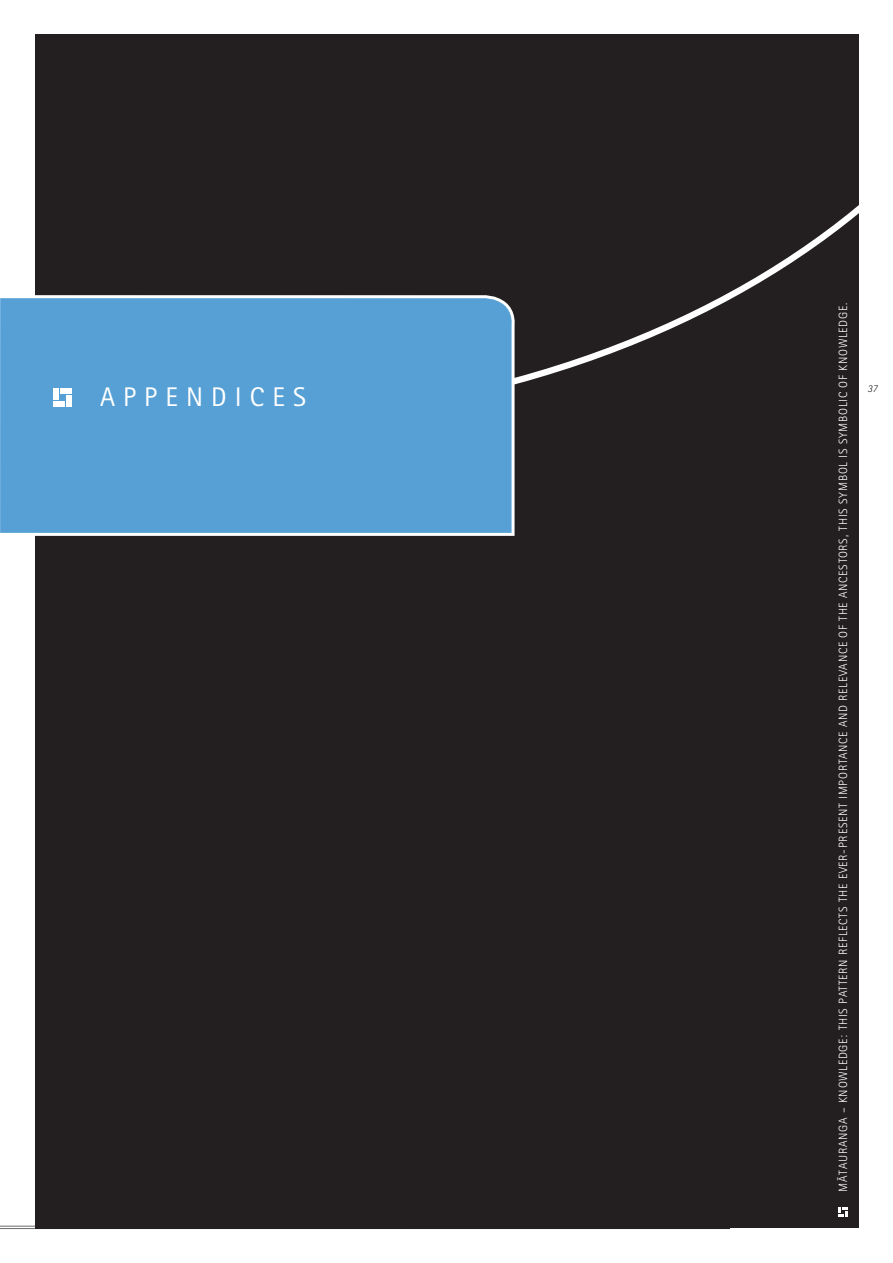
<style>
.page{position:relative;width:893px;height:1263px;background:#fff}
.page>*{position:absolute;margin:0;border:0;box-sizing:border-box;transform-origin:0 0}
.t1{font:27px "Rotis Sans Mi";letter-spacing:.3em;color:#fff}
.t2{font:300 12px "Rotis Sans Mi";letter-spacing:.06em;color:#fff}
.t3{font:italic 300 10.5px "Rotis Sans Mi";color:#231f20}
</style>
<div class="page">
<svg style="left:0;top:1223px;width:36px;height:6px"></svg>
<div style="left:36px;top:34px;width:823px;height:1195px;background:#231f20"></div>
<svg style="left:35px;top:34px;width:824px;height:350px"></svg>
<div style="left:0;top:292px;width:516px;height:245px;background:#56a0d5"></div>
<div style="left:66px;top:395px;width:6px;height:11px;background:#fff"></div>
<div style="left:53px;top:388px;width:6px;height:11px;background:#fff"></div>
<div style="left:60px;top:388px;width:12px;height:6px;background:#fff"></div>
<div style="left:53px;top:401px;width:12px;height:5px;background:#fff"></div>
<svg style="left:838px;top:1207px;width:9px;height:9px"></svg>
<h1 class="t1" style="left:100px;top:387px;width:207px">APPENDICES</h1>
<p class="t2" style="left:839px;top:1191px;width:890px;rotate:-90deg">MÄTAURANGA – KNOWLEDGE: THIS PATTERN REFLECTS THE EVER-PRESENT IMPORTANCE AND RELEVANCE OF THE ANCESTORS, THIS SYMBOL IS SYMBOLIC OF KNOWLEDGE.</p>
<p class="t3" style="left:867px;top:385px;width:12px">37</p>
</div>
